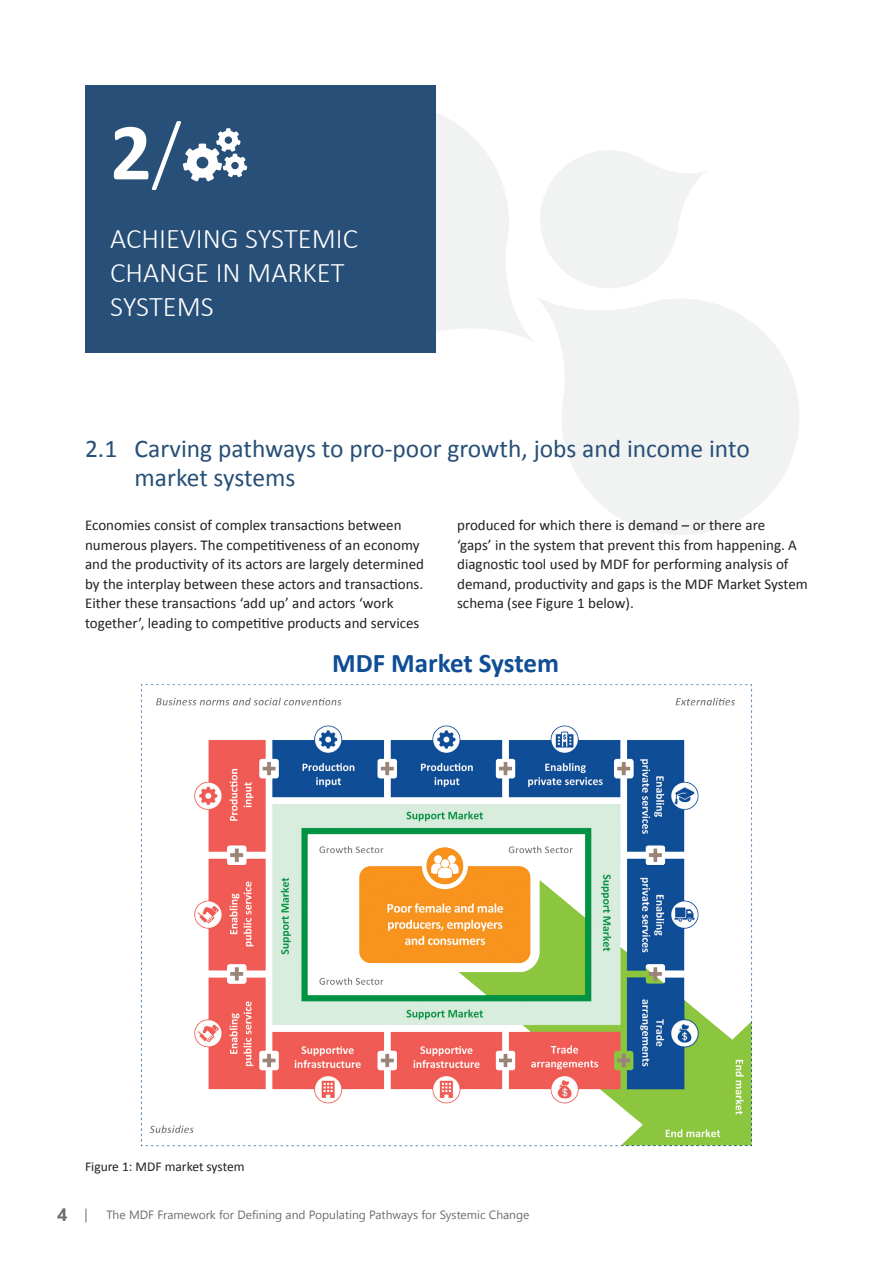
<style>
.page{position:relative;width:893px;height:1263px;background:#fff}
.page>*{position:absolute;margin:0;border:0;box-sizing:border-box;transform-origin:0 0}
.t1{font:700 81.75px "Calibri";color:#fff}
.t2{font:300 28.5px/34.2px "Calibri";color:#fff}
.t3{font:700 27px "Calibri";letter-spacing:-.005em;color:#0f4d96}
.Heading_2{font:25.5px "Calibri";color:#274f77}
.t4{font:700 18px "Segoe UI";color:#6c6d70}
.Body_Text_1{font:15px/19.5px "Calibri";color:#231f20}
.t5{font:13.5px "Calibri";color:#231f20}
.t6{font:12px "Segoe UI";color:#6c6d70}
.s1{font-weight:300}
.s2{font-weight:400;font-size:13.5px}
</style>
<div class="page">
<svg style="left:435px;top:103px;width:98px;height:239px;fill:#f1f2f2"></svg>
<svg style="left:538px;top:298px;width:261px;height:237px;fill:#f1f2f2"></svg>
<svg style="left:530px;top:141px;width:176px;height:157px"></svg>
<div style="left:85px;top:85px;width:350px;height:267px;background:#274f77"></div>
<svg style="left:183px;top:128px;width:64px;height:53px"></svg>
<img style="left:141px;top:684px;width:611px;height:463px">
<p class="t1" style="left:110px;top:100px;width:72px">2<span class="s1">/</span></p>
<p class="t2" style="left:110px;top:221px;width:249px">ACHIEVING SYSTEMIC<br>CHANGE IN MARKET<br>SYSTEMS</p>
<p class="Heading_2" style="left:85px;top:432px;width:666px">2.1 Carving pathways to pro-poor growth, jobs and income into</p>
<p class="Heading_2" style="left:135px;top:462px;width:162px">market systems</p>
<p class="Body_Text_1" style="left:85px;top:515px;width:341px">Economies consist of complex transactions between numerous players. The competitiveness of an economy and the productivity of its actors are largely determined by the interplay between these actors and transactions.<br>Either these transactions ‘add up’ and actors ‘work together’, leading to competitive products and services</p>
<p class="Body_Text_1" style="left:457px;top:515px;width:352px">produced for which there is demand – or there are<br>‘gaps’ in the system that prevent this from happening. A diagnostic tool used by MDF for performing analysis of demand, productivity and gaps is the MDF Market System schema (see Figure 1 below).</p>
<p class="t3" style="left:332px;top:646px;width:228px">MDF Market System</p>
<p class="t5" style="left:85px;top:1158px;width:161px">Figure 1: MDF market system</p>
<p class="t4" style="left:57px;top:1200px;width:32px">4 <span class="s2">|</span></p>
<p class="t6" style="left:106px;top:1205px;width:425px">The MDF Framework for Defining and Populating Pathways for Systemic Change</p>
</div>
